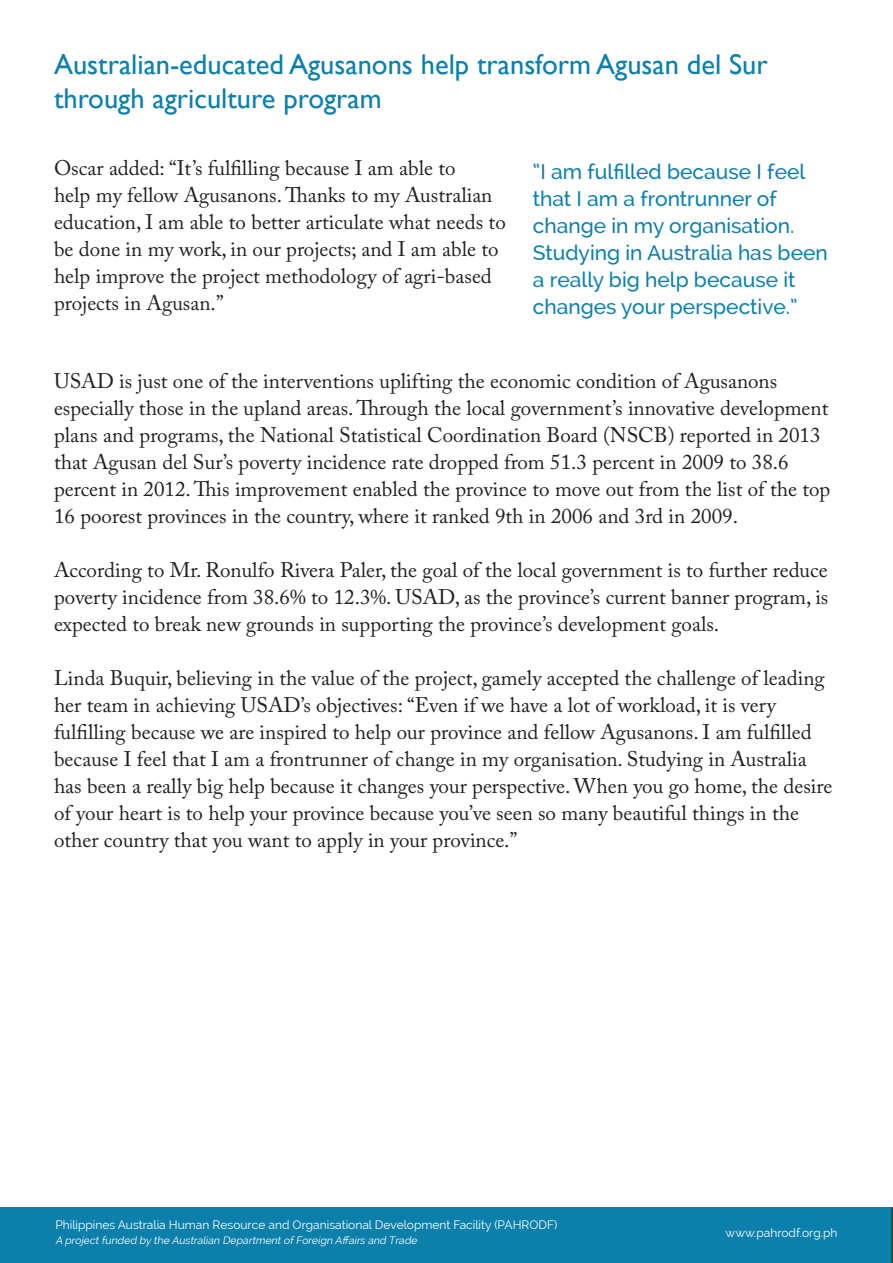
<style>
.page{position:relative;width:893px;height:1263px;background:#fff}
.page>*{position:absolute;margin:0;border:0;box-sizing:border-box;transform-origin:0 0}
.t1{font:28.5px/34.2px "Gill Sans";color:#0c7fab}
.t2{font:21px/27px "Adobe Caslon Pro";color:#231f20}
.t3{font:500 21px/27px "Raleway";color:#0c7fab}
.t4{font:12px "Raleway";color:#fff}
.t5{font:italic 10.5px "Raleway";color:#fff}
</style>
<div class="page">
<div style="left:0;top:1208px;width:893px;height:55px;background:#0c7fab"></div>
<hr style="left:892px;top:1208px;width:1px;height:55px;background:#494043">
<p class="t1" style="left:54px;top:48px;width:715px">Australian-educated Agusanons help transform Agusan del Sur through agriculture program</p>
<p class="t2" style="left:54px;top:154px;width:453px">Oscar added: “It’s fulfilling because I am able to<br>help my fellow Agusanons. Thanks to my Australian education, I am able to better articulate what needs to be done in my work, in our projects; and I am able to help improve the project methodology of agri-based projects in Agusan.”</p>
<p class="t3" style="left:533px;top:158px;width:296px">“I am fulfilled because I feel that I am a frontrunner of change in my organisation.<br>Studying in Australia has been a really big help because it changes your perspective.”</p>
<p class="t2" style="left:54px;top:367px;width:778px">USAD is just one of the interventions uplifting the economic condition of Agusanons especially those in the upland areas. Through the local government’s innovative development plans and programs, the National Statistical Coordination Board (NSCB) reported in 2013 that Agusan del Sur’s poverty incidence rate dropped from 51.3 percent in 2009 to 38.6 percent in 2012. This improvement enabled the province to move out from the list of the top 16 poorest provinces in the country, where it ranked 9th in 2006 and 3rd in 2009.</p>
<p class="t2" style="left:54px;top:556px;width:776px;text-align:justify">According to Mr. Ronulfo Rivera Paler, the goal of the local government is to further reduce poverty incidence from 38.6% to 12.3%. USAD, as the province’s current banner program, is expected to break new grounds in supporting the province’s development goals.</p>
<p class="t2" style="left:54px;top:664px;width:780px">Linda Buquir, believing in the value of the project, gamely accepted the challenge of leading her team in achieving USAD’s objectives: “Even if we have a lot of workload, it is very fulfilling because we are inspired to help our province and fellow Agusanons. I am fulfilled because I feel that I am a frontrunner of change in my organisation. Studying in Australia has been a really big help because it changes your perspective. When you go home, the desire of your heart is to help your province because you’ve seen so many beautiful things in the other country that you want to apply in your province.”</p>
<p class="t4" style="left:55px;top:1217px;width:503px">Philippines Australia Human Resource and Organisational Development Facility (PAHRODF)</p>
<p class="t5" style="left:55px;top:1234px;width:365px">A projectfunded by the Australian DepartmentofForeign Affairs and Trade</p>
<p class="t4" style="left:725px;top:1226px;width:113px">www.pahrodf.org.ph</p>
</div>
